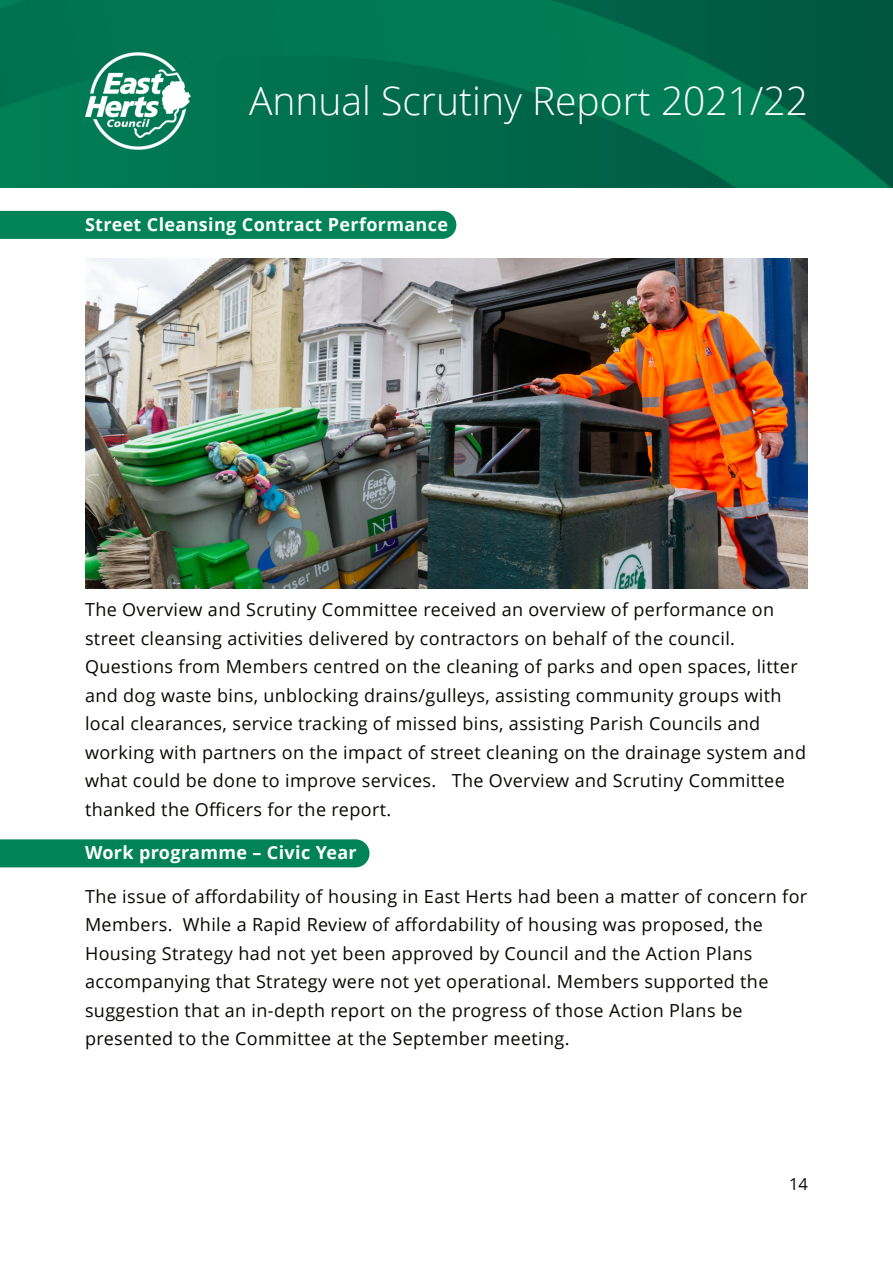
<style>
.page{position:relative;width:893px;height:1263px;background:#fff}
.page>*{position:absolute;margin:0;border:0;box-sizing:border-box;transform-origin:0 0}
.t1{font:300 39px "Open Sans";color:#fff}
.t2{font:18px/28.5px "Open Sans";letter-spacing:.02em;color:#080704}
.t3{font:700 18px "Open Sans";letter-spacing:.02em;color:#fff}
.t4{font:16.5px "Open Sans";color:#080704}
</style>
<div class="page">
<div style="left:0;top:211px;width:456px;height:28px;background:#008457"></div>
<div style="left:0;top:839px;width:370px;height:28px;background:#008457"></div>
<svg style="left:0;top:0;width:893px;height:188px;background:#006f4d"></svg>
<img style="left:85px;top:52px;width:106px;height:97px">
<img style="left:85px;top:259px;width:723px;height:330px">
<h1 class="t1" style="left:249px;top:85px;width:560px">Annual Scrutiny Report 2021/22</h1>
<p class="t3" style="left:85px;top:217px;width:365px">Street Cleansing Contract Performance</p>
<p class="t2" style="left:85px;top:597px;width:722px">The Overview and Scrutiny Committee received an overview of performance on street cleansing activities delivered by contractors on behalf of the council.<br>Questions from Members centred on the cleaning of parks and open spaces, litter and dog waste bins, unblocking drains/gulleys, assisting community groups with local clearances, service tracking of missed bins, assisting Parish Councils and working with partners on the impact of street cleaning on the drainage system and what could be done to improve services. The Overview and Scrutiny Committee thanked the Officers for the report.</p>
<p class="t3" style="left:85px;top:845px;width:273px">Work programme – Civic Year</p>
<p class="t2" style="left:85px;top:884px;width:724px">The issue of affordability of housing in East Herts had been a matter of concern for Members. While a Rapid Review of affordability of housing was proposed, the Housing Strategy had not yet been approved by Council and the Action Plans accompanying that Strategy were not yet operational. Members supported the suggestion that an in-depth report on the progress of those Action Plans be presented to the Committee at the September meeting.</p>
<p class="t4" style="left:789px;top:1178px;width:20px">14</p>
</div>
